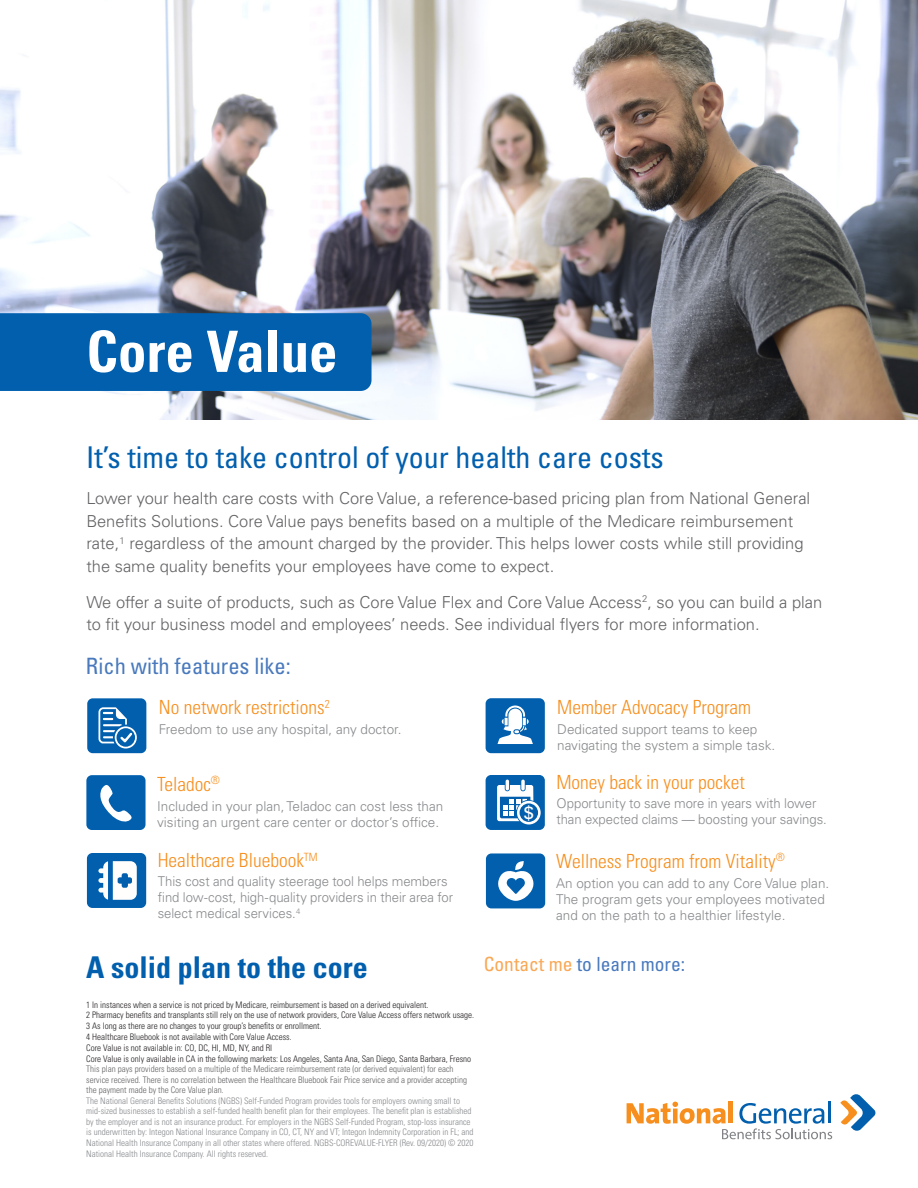
<style>
.page{position:relative;width:918px;height:1188px;background:#fff}
.page>*{position:absolute;margin:0;border:0;box-sizing:border-box;transform-origin:0 0}
.t1{font:700 condensed 57px "Univers LT Std";color:#fff}
.t2{font:condensed 30px "Univers LT Std";color:#015fae}
.t3{font:700 condensed 30px "Univers LT Std";color:#015fae}
.t4{font:condensed 22.5px "Univers LT Std";color:#4979bd}
.t5{font:300 condensed 19.5px "Univers LT Std";color:#f68f1e}
.t6{font:condensed 19.5px "Univers LT Std";color:#4979bd}
.t7{font:18px "Univers LT Std";color:#fff}
.t8{font:300 16.5px/22.5px "Univers LT Std";color:#636366}
.t9{font:300 13.5px/16.2px "Univers LT Std";color:#87898c}
.t10{font:300 condensed 9px/10.6px "Univers LT Std";color:#87898c}
.t11{font:300 condensed 9px/10.8px "Univers LT Std";color:#231f20}
.s1{color:#636366}
.s2{color:#f9a855}
</style>
<div class="page">
<img style="left:0;top:0;width:918px;height:419px">
<div style="left:87px;top:698px;width:59px;height:55px;background:#015fae;border-radius:5px"></div>
<div style="left:486px;top:698px;width:59px;height:55px;background:#015fae;border-radius:5px"></div>
<div style="left:0;top:313px;width:372px;height:78px;background:#015fae"></div>
<svg style="left:497px;top:706px;width:36px;height:38px"></svg>
<div style="left:86px;top:775px;width:60px;height:55px;background:#015fae;border-radius:5px"></div>
<svg style="left:100px;top:785px;width:32px;height:37px"></svg>
<svg style="left:98px;top:707px;width:39px;height:42px"></svg>
<svg style="left:840px;top:1094px;width:35px;height:37px"></svg>
<svg style="left:627px;top:1102px;width:205px;height:37px"></svg>
<div style="left:486px;top:775px;width:59px;height:55px;background:#015fae;border-radius:5px"></div>
<svg style="left:497px;top:780px;width:44px;height:45px"></svg>
<div style="left:87px;top:853px;width:59px;height:55px;background:#015fae;border-radius:5px"></div>
<svg style="left:98px;top:861px;width:39px;height:39px"></svg>
<div style="left:486px;top:853px;width:59px;height:55px;background:#015fae;border-radius:5px"></div>
<svg style="left:498px;top:861px;width:36px;height:40px"></svg>
<p class="t1" style="left:86px;top:317px;width:253px">Core Value</p>
<p class="t2" style="left:86px;top:438px;width:579px">It’s time to take control of your health care costs</p>
<p class="t8" style="left:86px;top:487px;width:725px">Lower your health care costs with Core Value, a reference-based pricing plan from National General Benefits Solutions. Core Value pays benefits based on a multiple of the Medicare reimbursement rate,<sup>1</sup> regardless of the amount charged by the provider. This helps lower costs while still providing the same quality benefits your employees have come to expect.</p>
<p class="t8" style="left:86px;top:591px;width:737px">We offer a suite of products, such as Core Value Flex and Core Value Access<sup>2</sup>, so you can build a plan to fit your business model and employees’ needs. See individual flyers for more information.</p>
<p class="t4" style="left:86px;top:651px;width:206px">Rich with features like:</p>
<p class="t5" style="left:159px;top:696px;width:172px">No network restrictions<sup>2</sup></p>
<p class="t5" style="left:557px;top:695px;width:195px">Member Advocacy Program</p>
<p class="t9" style="left:159px;top:721px;width:244px">Freedom to use any hospital, any doctor.</p>
<p class="t9" style="left:557px;top:721px;width:220px">Dedicated support teams to keep navigating the system a simple task.</p>
<p class="t5" style="left:157px;top:772px;width:64px">Teladoc<sup>®</sup></p>
<p class="t9" style="left:157px;top:798px;width:288px">Included in your plan, Teladoc can cost less than visiting an urgent care center or doctor’s office.</p>
<h3 class="t7" style="left:524px;top:802px;width:11px">$</h3>
<p class="t5" style="left:556px;top:771px;width:190px">Money back in your pocket</p>
<p class="t9" style="left:556px;top:795px;width:272px">Opportunity to save more in years with lower than expected claims — boosting your savings.</p>
<p class="t5" style="left:158px;top:849px;width:162px">Healthcare Bluebook<sup>TM</sup></p>
<p class="t9" style="left:158px;top:873px;width:297px">This cost and quality steerage tool helps members find low-cost, high-quality providers in their area for select medical services.<sup>4</sup></p>
<p class="t9" style="left:556px;top:875px;width:275px">An option you can add to any Core Value plan.<br>The program gets your employees motivated and on the path to a healthier lifestyle.</p>
<p class="t5" style="left:556px;top:849px;width:230px">Wellness Program from Vitality<sup>®</sup></p>
<p class="t3" style="left:86px;top:949px;width:283px">A solid plan to the core</p>
<p class="t11" style="left:86px;top:999px;width:389px">1 In instances when a service is not priced by Medicare, reimbursement is based on a derived equivalent.<br>2 Pharmacy benefits and transplants still rely on the use of network providers, Core Value Access offers network usage.</p>
<p class="t11" style="left:86px;top:1021px;width:237px">3 As long as there are no changes to your group’s benefits or enrollment.</p>
<p class="t11" style="left:86px;top:1032px;width:386px">4 Healthcare Bluebook is not available with Core Value Access.<br>Core Value is not available in: CO, DC, HI, MD, NY, and RI<br>Core Value is only available in CA in the following markets: Los Angeles, Santa Ana, San Diego, Santa Barbara, Fresno</p>
<p class="t10" style="left:86px;top:1064px;width:389px"><span class="s1">This plan pays providers based on a multiple of the Medicare reimbursement rate (or derived equivalent) for each service received. There is no correlation between the Healthcare Bluebook Fair Price service and a provider accepting the payment made by the Core Value plan.<br></span>The National General Benefits Solutions (NGBS) Self-Funded Program provides tools for employers owning small to mid-sized businesses to establish a self-funded health benefit plan for their employees. The benefit plan is established by the employer and is not an insurance product. For employers in the NGBS Self-Funded Program, stop-loss insurance is underwritten by: Integon National Insurance Company in CO, CT, NY and VT; Integon Indemnity Corporation in FL; and National Health Insurance Company in all other states where offered. NGBS-COREVALUE-FLYER (Rev. 09/2020) © 2020<br>National Health Insurance Company. All rights reserved.</p>
<p class="t6" style="left:484px;top:951px;width:203px"><span class="s2">Contact me</span> to learn more:</p>
</div>
